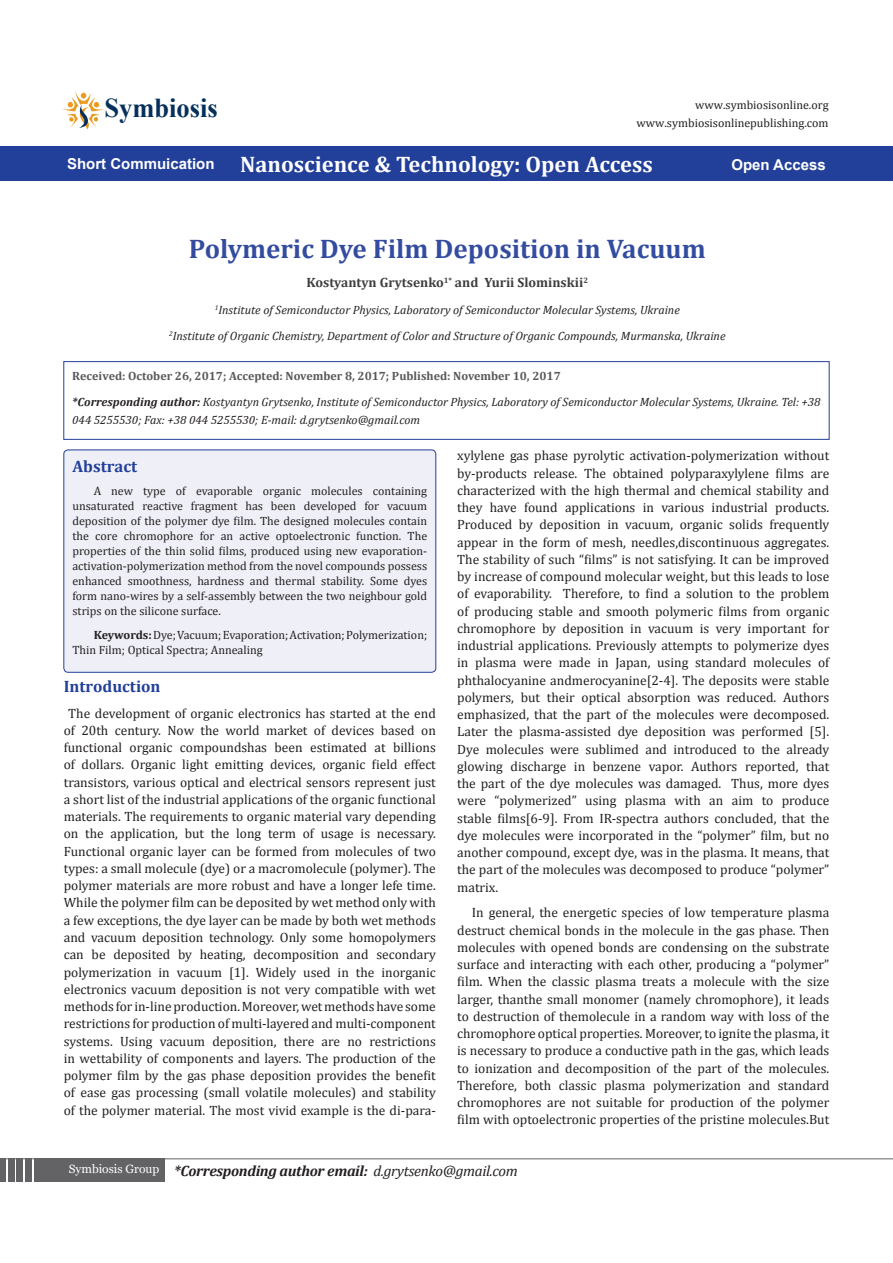
<style>
.page{position:relative;width:893px;height:1263px;background:#fff}
.page>*{position:absolute;margin:0;border:0;box-sizing:border-box;transform-origin:0 0}
.t1{font:700 27.3px "Times New Roman";color:#05305b}
.t2{font:700 27px "Cambria";color:#334ca0}
.Default{font:700 22.5px "Cambria";color:#fff}
.Sideheadings{font:700 16.65px "Cambria";color:#223f99}
.List_Paragraph{font:700 16.5px "Cambria";color:#223f99}
.t3{font:italic 700 15px "Cambria";letter-spacing:-.02em;color:#231f20}
.Default-2{font:700 15px "Arial";color:#fff}
.List_Paragraph-2{font:13.5px/17.2px "Cambria";color:#231f20;text-align:justify}
.t4{font:700 13.5px "Cambria";color:#3e3e3f}
.t5{font:12px/15px "Cambria";color:#231f20;text-align:justify}
.Pa8{font:italic 12px/18px "Cambria";color:#231f20}
.Pa8-2{font:700 12px "Cambria";color:#57585a}
.Pa0{font:12px "Cambria";color:#221e1f}
.s1{font-weight:700}
.s2{font-weight:400}
</style>
<div class="page">
<hr style="left:0;top:1158px;width:893px;height:1px;background:#636366">
<div style="left:34px;top:1159px;width:130px;height:23px;background:#636366"></div>
<div style="left:25px;top:1159px;width:7px;height:23px;background:#636366"></div>
<div style="left:17px;top:1159px;width:6px;height:23px;background:#636366"></div>
<div style="left:8px;top:1159px;width:6px;height:23px;background:#636366"></div>
<div style="left:0;top:1159px;width:6px;height:23px;background:#636366"></div>
<svg style="left:62px;top:91px;width:42px;height:38px"></svg>
<div style="left:0;top:146px;width:893px;height:35px;background:#223f99"></div>
<div style="left:64px;top:450px;width:372px;height:222px;background:#eff0f7;border-radius:4px"></div>
<div style="left:64px;top:450px;width:372px;height:222px;border:1px solid #223f99;border-radius:4px"></div>
<svg style="left:64px;top:362px;width:765px;height:77px"></svg>
<p class="t1" style="left:105px;top:89px;width:115px">Symbiosis</p>
<p class="Pa0" style="left:695px;top:98px;width:135px">www.symbiosisonline.org</p>
<p class="Pa0" style="left:637px;top:116px;width:193px">www.symbiosisonlinepublishing.com</p>
<p class="Default-2" style="left:67px;top:154px;width:149px">Short Commuication</p>
<p class="Default" style="left:240px;top:149px;width:414px">Nanoscience &amp; Technology: Open Access</p>
<p class="Default-2" style="left:731px;top:154px;width:96px">Open Access</p>
<p class="t2" style="left:189px;top:229px;width:518px">Polymeric Dye Film Deposition in Vacuum</p>
<p class="t4" style="left:306px;top:273px;width:283px">Kostyantyn Grytsenko<sup>1*</sup> and Yurii Slominskii<sup>2</sup></p>
<p class="Pa8" style="left:215px;top:300px;width:467px"><sup>1</sup>Institute of Semiconductor Physics, Laboratory of Semiconductor Molecular Systems, Ukraine</p>
<p class="Pa8" style="left:169px;top:326px;width:558px"><sup>2</sup>Institute of Organic Chemistry, Department of Color and Structure of Organic Compounds, Murmanska, Ukraine</p>
<p class="Pa8-2" style="left:72px;top:367px;width:490px">Received: October 26, 2017; Accepted: November 8, 2017; Published: November 10, 2017</p>
<p class="Pa8" style="left:72px;top:392px;width:750px"><span class="s1">*Corresponding author:</span> Kostyantyn Grytsenko, Institute of Semiconductor Physics, Laboratory of Semiconductor Molecular Systems, Ukraine. Tel: +38<br>044 5255530; Fax: +38 044 5255530; E-mail: d.grytsenko@gmail.com</p>
<p class="List_Paragraph-2" style="left:457px;top:447px;width:374px">xylylene gas phase pyrolytic activation-polymerization without by-products release. The obtained polyparaxylylene films are characterized with the high thermal and chemical stability and they have found applications in various industrial products.<br>Produced by deposition in vacuum, organic solids frequently appear in the form of mesh, needles,discontinuous aggregates.<br>The stability of such “films” is not satisfying. It can be improved by increase of compound molecular weight, but this leads to lose of evaporability. Therefore, to find a solution to the problem of producing stable and smooth polymeric films from organic chromophore by deposition in vacuum is very important for industrial applications. Previously attempts to polymerize dyes in plasma were made in Japan, using standard molecules of phthalocyanine andmerocyanine[2-4]. The deposits were stable polymers, but their optical absorption was reduced. Authors emphasized, that the part of the molecules were decomposed.<br>Later the plasma-assisted dye deposition was performed [5].<br>Dye molecules were sublimed and introduced to the already glowing discharge in benzene vapor. Authors reported, that the part of the dye molecules was damaged. Thus, more dyes were “polymerized” using plasma with an aim to produce stable films[6-9]. From IR-spectra authors concluded, that the dye molecules were incorporated in the “polymer” film, but no another compound, except dye, was in the plasma. It means, that the part of the molecules was decomposed to produce “polymer” matrix.</p>
<p class="List_Paragraph-2" style="left:457px;top:904px;width:374px;text-indent:15px">In general, the energetic species of low temperature plasma destruct chemical bonds in the molecule in the gas phase. Then molecules with opened bonds are condensing on the substrate surface and interacting with each other, producing a “polymer” film. When the classic plasma treats a molecule with the size larger, thanthe small monomer (namely chromophore), it leads to destruction of themolecule in a random way with loss of the chromophore optical properties. Moreover, to ignite the plasma, it is necessary to produce a conductive path in the gas, which leads to ionization and decomposition of the part of the molecules.<br>Therefore, both classic plasma polymerization and standard chromophores are not suitable for production of the polymer film with optoelectronic properties of the pristine molecules.But</p>
<p class="Sideheadings" style="left:72px;top:454px;width:66px">Abstract</p>
<p class="t5" style="left:72px;top:483px;width:356px;text-indent:21px">A new type of evaporable organic molecules containing unsaturated reactive fragment has been developed for vacuum deposition of the polymer dye film. The designed molecules contain the core chromophore for an active optoelectronic function. The properties of the thin solid films, produced using new evaporation&shy;activation-polymerization method from the novel compounds possess enhanced smoothness, hardness and thermal stability. Some dyes form nano-wires by a self-assembly between the two neighbour gold strips on the silicone surface.</p>
<p class="t5" style="left:72px;top:627px;width:356px;text-indent:21px"><span class="s1">Keywords:</span> Dye; Vacuum; Evaporation; Activation; Polymerization;<br>Thin Film; Optical Spectra; Annealing</p>
<p class="List_Paragraph" style="left:64px;top:675px;width:98px">Introduction</p>
<p class="List_Paragraph-2" style="left:64px;top:704px;width:374px;text-align:center">The development of organic electronics has started at the end of 20th century. Now the world market of devices based on functional organic compoundshas been estimated at billions of dollars. Organic light emitting devices, organic field effect transistors, various optical and electrical sensors represent just a short list of the industrial applications of the organic functional materials. The requirements to organic material vary depending on the application, but the long term of usage is necessary.<br>Functional organic layer can be formed from molecules of two types: a small molecule (dye) or a macromolecule (polymer). The polymer materials are more robust and have a longer lefe time.<br>While the polymer film can be deposited by wet method only with a few exceptions, the dye layer can be made by both wet methods and vacuum deposition technology. Only some homopolymers can be deposited by heating, decomposition and secondary polymerization in vacuum [1]. Widely used in the inorganic electronics vacuum deposition is not very compatible with wet methods for in-line production. Moreover, wet methods have some restrictions for production of multi-layered and multi-component systems. Using vacuum deposition, there are no restrictions in wettability of components and layers. The production of the polymer film by the gas phase deposition provides the benefit of ease gas processing (small volatile molecules) and stability of the polymer material. The most vivid example is the di-para-</p>
<p class="t3" style="left:69px;top:1160px;width:451px"><sup>Symbiosis</sup> <sup>Group</sup> *Corresponding author email: <span class="s2">d.grytsenko@gmail.com</span></p>
</div>
